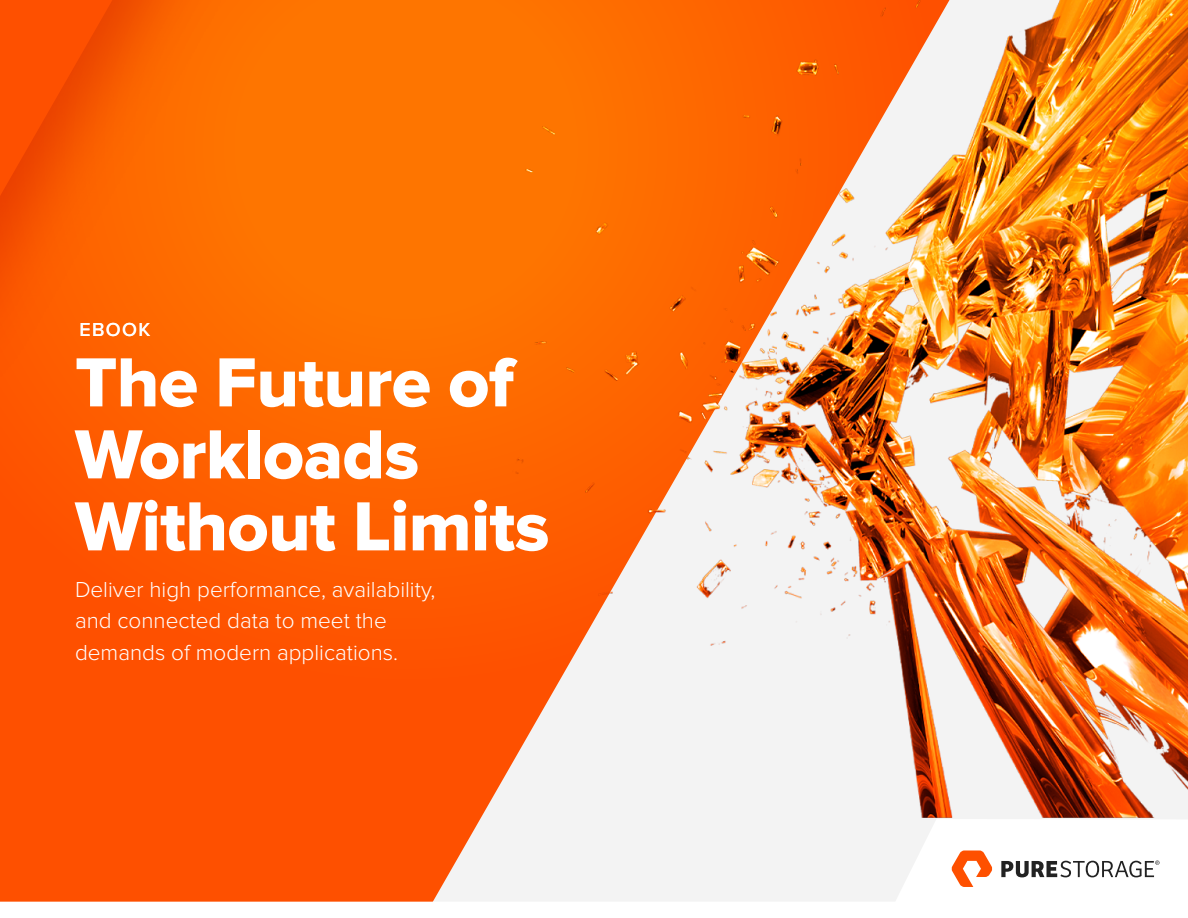
<style>
.page{position:relative;width:1188px;height:918px;background:#fff}
.page>*{position:absolute;margin:0;border:0;box-sizing:border-box;transform-origin:0 0}
.t1{font:72px/72px "Proxima Nova Extrabld";letter-spacing:-.01em;color:#fff}
.t2{font:300 22.5px/31.5px "Proxima Nova";color:#fff}
.t3{font:500 19.5px "Proxima Nova";letter-spacing:.07em;color:#fff}
</style>
<div class="page">
<div style="left:0;top:0;width:1188px;height:904px;background:linear-gradient(to bottom,#fe7e00,#fe4500)"></div>
<img style="left:0;top:0;width:237px;height:415px">
<svg style="left:0;top:0;width:113px;height:217px;background:#f85100"></svg>
<div style="left:0;top:819px;width:372px;height:85px;background:#fe5000"></div>
<img style="left:372px;top:0;width:816px;height:904px">
<p class="t3" style="left:80px;top:315px;width:72px">EBOOK</p>
<h1 class="t1" style="left:75px;top:348px;width:476px">The Future of<br>Workloads<br>Without Limits</h1>
<p class="t2" style="left:75px;top:574px;width:362px">Deliver high performance, availability, and connected data to meet the demands of modern applications.</p>
</div>
